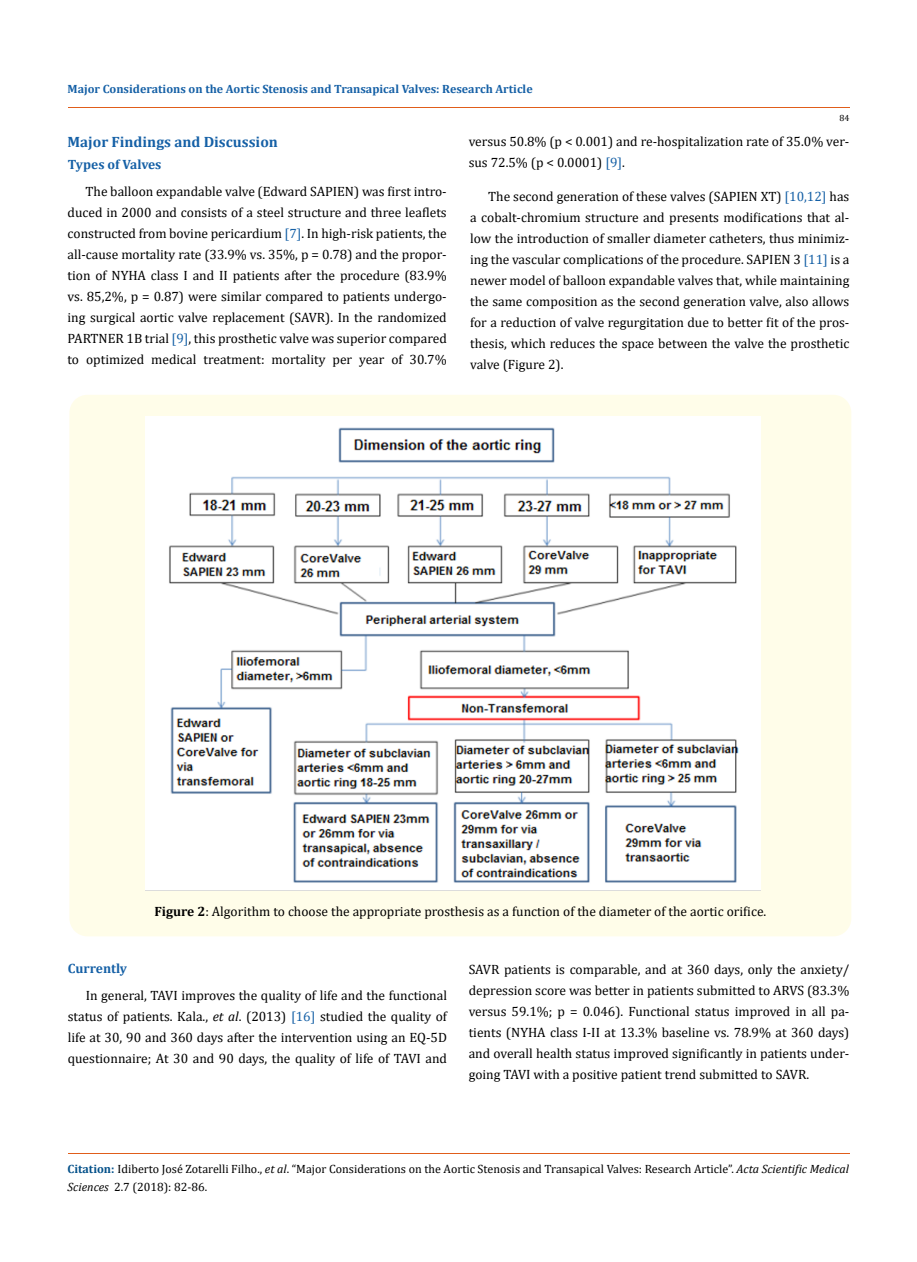
<style>
.page{position:relative;width:917px;height:1262px;background:#fff}
.page>*{position:absolute;margin:0;border:0;box-sizing:border-box;transform-origin:0 0}
.t1{font:700 15px "Cambria";color:#1560a6}
.t2{font:13.5px/21px "Cambria";color:#000;text-align:justify}
.t3{font:700 13.5px "Cambria";color:#1560a6}
.t4{font:12px/18px "Cambria";color:#000}
.t5{font:700 12px "Cambria";color:#1560a6}
.t6{font:9px "Cambria";color:#000}
.s1{color:#1560a6}
.s2{font-weight:700}
.s3{font-style:italic}
.s4{font-weight:700;color:#035089}
</style>
<div class="page">
<div style="left:69px;top:395px;width:782px;height:541px;background:#fffde9;border-radius:18px"></div>
<img style="left:145px;top:417px;width:615px;height:474px">
<hr style="left:68px;top:108px;width:781px;height:1px;background:#e05d1a">
<hr style="left:68px;top:1153px;width:781px;height:1px;background:#e05d1a">
<p class="t5" style="left:68px;top:81px;width:466px">Major Considerations on the Aortic Stenosis and Transapical Valves: Research Article</p>
<p class="t6" style="left:839px;top:112px;width:11px">84</p>
<p class="t1" style="left:68px;top:131px;width:212px">Major Findings and Discussion</p>
<p class="t3" style="left:68px;top:155px;width:95px">Types of Valves</p>
<p class="t2" style="left:68px;top:181px;width:381px;text-indent:18px">The balloon expandable valve (Edward SAPIEN) was first intro&shy;duced in 2000 and consists of a steel structure and three leaflets constructed from bovine pericardium <span class="s1">[7]</span>. In high-risk patients, the all-cause mortality rate (33.9% vs. 35%, p = 0.78) and the propor&shy;tion of NYHA class I and II patients after the procedure (83.9% vs. 85,2%, p = 0.87) were similar compared to patients undergo&shy;ing surgical aortic valve replacement (SAVR). In the randomized PARTNER 1B trial <span class="s1">[9]</span>, this prosthetic valve was superior compared to optimized medical treatment: mortality per year of 30.7%</p>
<p class="t2" style="left:470px;top:186px;width:381px;text-indent:18px">The second generation of these valves (SAPIEN XT) <span class="s1">[10,12]</span> has a cobalt-chromium structure and presents modifications that al&shy;low the introduction of smaller diameter catheters, thus minimiz&shy;ing the vascular complications of the procedure. SAPIEN 3 <span class="s1">[11]</span> is a newer model of balloon expandable valves that, while maintaining the same composition as the second generation valve, also allows for a reduction of valve regurgitation due to better fit of the pros&shy;thesis, which reduces the space between the valve the prosthetic valve (Figure 2).</p>
<p class="t2" style="left:468px;top:131px;width:382px">versus 50.8% (p &lt; 0.001) and re-hospitalization rate of 35.0% ver&shy;sus 72.5% (p &lt; 0.0001) <span class="s1">[9]</span>.</p>
<p class="t2" style="left:154px;top:900px;width:613px"><span class="s2">Figure 2</span>: Algorithm to choose the appropriate prosthesis as a function of the diameter of the aortic orifice.</p>
<p class="t3" style="left:68px;top:959px;width:61px">Currently</p>
<p class="t2" style="left:68px;top:985px;width:381px;text-indent:18px">In general, TAVI improves the quality of life and the functional status of patients. Kala., <span class="s3">et al</span>. (2013) <span class="s1">[16]</span> studied the quality of life at 30, 90 and 360 days after the intervention using an EQ-5D questionnaire; At 30 and 90 days, the quality of life of TAVI and</p>
<p class="t2" style="left:468px;top:958px;width:382px">SAVR patients is comparable, and at 360 days, only the anxiety/ depression score was better in patients submitted to ARVS (83.3% versus 59.1%; p = 0.046). Functional status improved in all pa&shy;tients (NYHA class I-II at 13.3% baseline vs. 78.9% at 360 days) and overall health status improved significantly in patients under&shy;going TAVI with a positive patient trend submitted to SAVR.</p>
<p class="t4" style="left:68px;top:1160px;width:783px"><span class="s4">Citation:</span> Idiberto José Zotarelli Filho., <span class="s3">et al</span>. “Major Considerations on the Aortic Stenosis and Transapical Valves: Research Article”. <span class="s3">Acta Scientific Medical<br>Sciences</span> 2.7 (2018): 82-86.</p>
</div>
